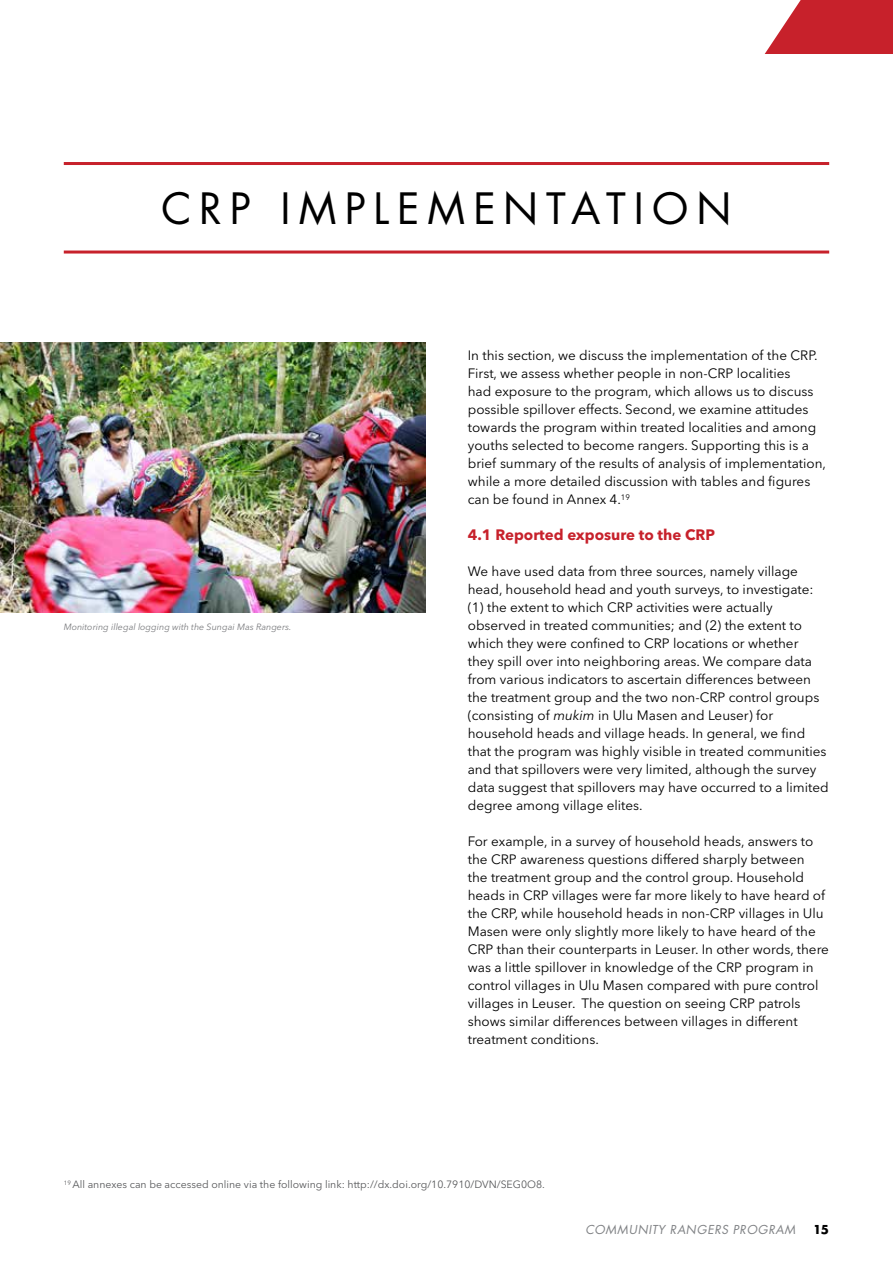
<style>
.page{position:relative;width:893px;height:1263px;background:#fff}
.page>*{position:absolute;margin:0;border:0;box-sizing:border-box;transform-origin:0 0}
.t1{font:42px "Futura Std";letter-spacing:.19em;color:#000}
.t2{font:700 15px "Avenir Next LT Pro";color:#c7212b}
.t3{font:13.5px/18px "Avenir Next LT Pro";color:#000}
.t4{font:italic 12px "Futura Std";letter-spacing:.05em;color:#808285}
.t5{font:700 12px "Futura Std";color:#000}
.t6{font:10.5px "Avenir Next LT Pro";color:#58595b}
.t7{font:italic 9px "Avenir Next LT Pro";color:#797a7d}
.s1{font-style:italic}
</style>
<div class="page">
<svg style="left:765px;top:0;width:128px;height:54px;background:#ce3f48"></svg>
<hr style="left:64px;top:162px;width:765px;height:3px;background:#c7212b">
<hr style="left:64px;top:251px;width:765px;height:3px;background:#c7212b">
<img style="left:0;top:342px;width:425px;height:270px">
<h1 class="t1" style="left:161px;top:182px;width:571px">CRP IMPLEMENTATION</h1>
<p class="t7" style="left:64px;top:621px;width:229px">Monitoring illegal logging with the Sungai Mas Rangers.</p>
<p class="t3" style="left:468px;top:346px;width:360px">In this section, we discuss the implementation of the CRP.<br>First, we assess whether people in non-CRP localities<br>had exposure to the program, which allows us to discuss possible spillover effects. Second, we examine attitudes towards the program within treated localities and among youths selected to become rangers. Supporting this is a brief summary of the results of analysis of implementation, while a more detailed discussion with tables and figures can be found in Annex 4.<sup>19</sup></p>
<p class="t2" style="left:468px;top:526px;width:249px">4.1 Reported exposure to the CRP</p>
<p class="t3" style="left:468px;top:562px;width:362px">We have used data from three sources, namely village head, household head and youth surveys, to investigate: (1) the extent to which CRP activities were actually observed in treated communities; and (2) the extent to which they were confined to CRP locations or whether<br>they spill over into neighboring areas. We compare data from various indicators to ascertain differences between the treatment group and the two non-CRP control groups (consisting of <span class="s1">mukim</span> in Ulu Masen and Leuser) for household heads and village heads. In general, we find that the program was highly visible in treated communities and that spillovers were very limited, although the survey data suggest that spillovers may have occurred to a limited degree among village elites.</p>
<p class="t3" style="left:468px;top:832px;width:363px">For example, in a survey of household heads, answers to the CRP awareness questions differed sharply between<br>the treatment group and the control group. Household heads in CRP villages were far more likely to have heard of the CRP, while household heads in non-CRP villages in Ulu Masen were only slightly more likely to have heard of the CRP than their counterparts in Leuser. In other words, there was a little spillover in knowledge of the CRP program in control villages in Ulu Masen compared with pure control villages in Leuser. The question on seeing CRP patrols shows similar differences between villages in different treatment conditions.</p>
<p class="t6" style="left:64px;top:1178px;width:483px"><sup>19</sup> All annexes can be accessed online via the following link: http://dx.doi.org/10.7910/DVN/SEG0O8.</p>
<p class="t4" style="left:585px;top:1222px;width:211px">COMMUNITY RANGERS PROGRAM</p>
<p class="t5" style="left:813px;top:1221px;width:18px">15</p>
</div>
